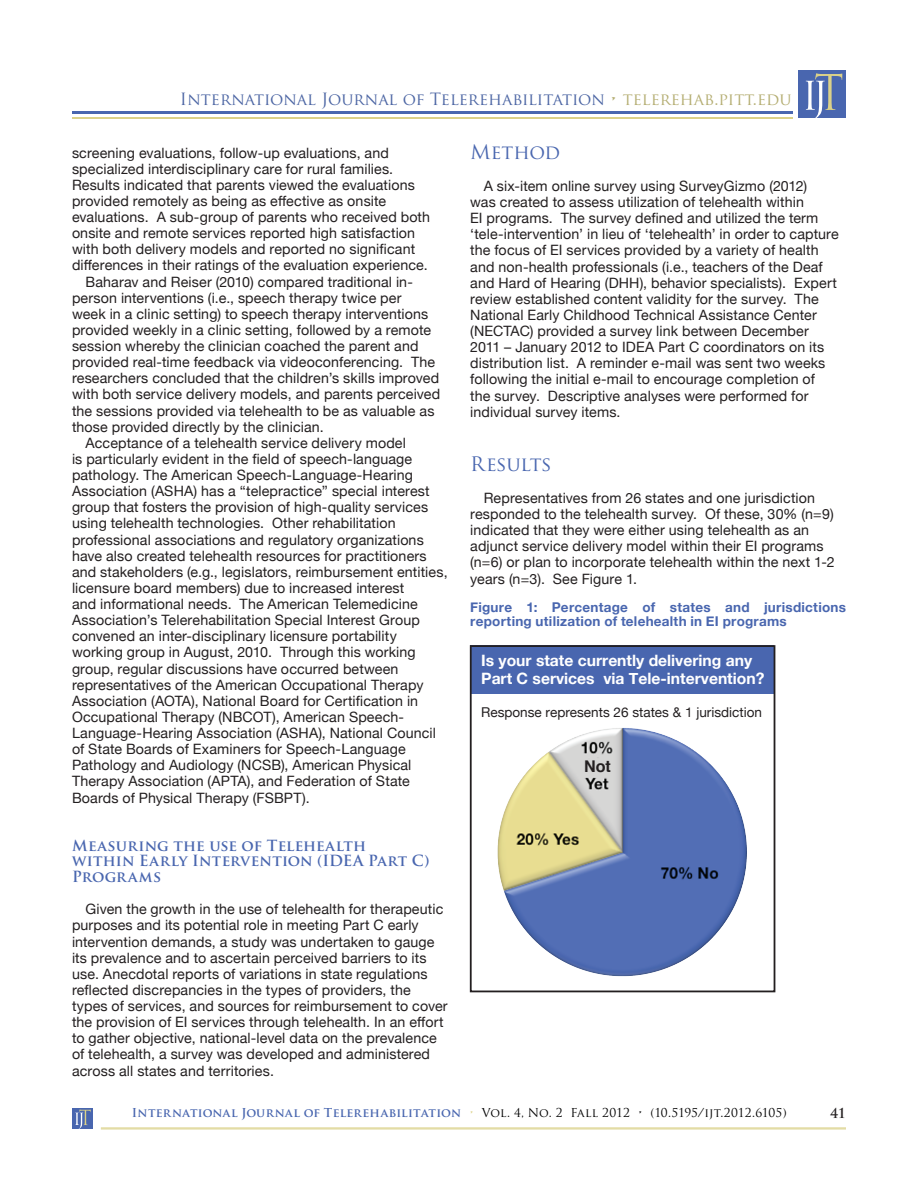
<style>
.page{position:relative;width:918px;height:1188px;background:#fff}
.page>*{position:absolute;margin:0;border:0;box-sizing:border-box;transform-origin:0 0}
.Paragraph_2{font:19.5px "Trajan Pro";letter-spacing:-.005em;color:#4966af}
.t1{font:16.5px "Trajan Pro";color:#4d66a4}
.t2{font:700 16.2px "Helvetica";color:#231f20}
.t3{font:700 15.6px/18.1px "Helvetica Neue";color:#fff}
.Heading_3{font:700 15px/15.8px "Trajan Pro";letter-spacing:.01em;color:#4966af}
.Paragraph_1{font:14.25px/16.2px "Helvetica Neue";letter-spacing:.01em;color:#231f20}
.Paragraph_3{font:700 13.5px/14.2px "Helvetica Neue";letter-spacing:.02em;color:#4966af}
.t4{font:13.5px "Helvetica Neue";color:#231f20}
.t5{font:700 13.5px "Trajan Pro";color:#231f20}
.t6{font:12px "Trajan Pro";letter-spacing:-.01em;color:#000}
.s1{font-weight:700;color:#b5ae73}
.s2{color:#b5ae73}
.s3{font-weight:700;color:#4966af}
.s4{color:#dbd189}
</style>
<div class="page">
<div style="left:798px;top:70px;width:48px;height:48px;background:#4966af"></div>
<svg style="left:806px;top:73px;width:36px;height:45px"></svg>
<hr style="left:72px;top:112px;width:720px;height:2px;background:#4966af">
<hr style="left:72px;top:117px;width:720px;height:1px;background:#dbd189">
<div style="left:72px;top:1108px;width:20px;height:21px;background:#4966af"></div>
<svg style="left:75px;top:1109px;width:16px;height:20px"></svg>
<hr style="left:101px;top:1128px;width:745px;height:1px;background:#dbd189">
<hr style="left:101px;top:1129px;width:745px;height:1px;background:#dbd189">
<img style="left:497px;top:728px;width:250px;height:249px">
<div style="left:471px;top:646px;width:303px;height:48px;background:#4966af"></div>
<div style="left:470px;top:645px;width:305px;height:347px;border:2px solid #231f20"></div>
<p class="t1" style="left:180px;top:88px;width:613px">International Journal of Telerehabilitation <span class="s1">•</span> <span class="s2">telerehab.pitt.edu</span></p>
<p class="Paragraph_1" style="left:72px;top:143px;width:360px">screening evaluations, follow-up evaluations, and specialized interdisciplinary care for rural families.<br>Results indicated that parents viewed the evaluations provided remotely as being as effective as onsite evaluations. A sub-group of parents who received both onsite and remote services reported high satisfaction with both delivery models and reported no significant differences in their ratings of the evaluation experience.</p>
<p class="Paragraph_1" style="left:72px;top:272px;width:370px;text-indent:14px">Baharav and Reiser (2010) compared traditional in&shy;person interventions (i.e., speech therapy twice per<br>week in a clinic setting) to speech therapy interventions provided weekly in a clinic setting, followed by a remote session whereby the clinician coached the parent and provided real-time feedback via videoconferencing. The researchers concluded that the children’s skills improved with both service delivery models, and parents perceived the sessions provided via telehealth to be as valuable as those provided directly by the clinician.</p>
<p class="Paragraph_1" style="left:72px;top:434px;width:377px;text-indent:14px">Acceptance of a telehealth service delivery model<br>is particularly evident in the field of speech-language pathology. The American Speech-Language-Hearing Association (ASHA) has a “telepractice” special interest group that fosters the provision of high-quality services using telehealth technologies. Other rehabilitation professional associations and regulatory organizations have also created telehealth resources for practitioners and stakeholders (e.g., legislators, reimbursement entities, licensure board members) due to increased interest<br>and informational needs. The American Telemedicine Association’s Telerehabilitation Special Interest Group convened an inter-disciplinary licensure portability working group in August, 2010. Through this working group, regular discussions have occurred between representatives of the American Occupational Therapy Association (AOTA), National Board for Certification in Occupational Therapy (NBCOT), American Speech-Language-Hearing Association (ASHA), National Council of State Boards of Examiners for Speech-Language Pathology and Audiology (NCSB), American Physical Therapy Association (APTA), and Federation of State Boards of Physical Therapy (FSBPT).</p>
<p class="Heading_3" style="left:72px;top:837px;width:359px">Measuring the use of Telehealth within Early Intervention (IDEA Part C)<br>Programs</p>
<p class="Paragraph_1" style="left:72px;top:900px;width:377px;text-indent:14px">Given the growth in the use of telehealth for therapeutic purposes and its potential role in meeting Part C early intervention demands, a study was undertaken to gauge its prevalence and to ascertain perceived barriers to its use. Anecdotal reports of variations in state regulations reflected discrepancies in the types of providers, the types of services, and sources for reimbursement to cover the provision of EI services through telehealth. In an effort to gather objective, national-level data on the prevalence of telehealth, a survey was developed and administered across all states and territories.</p>
<p class="Paragraph_2" style="left:470px;top:139px;width:92px">Method</p>
<p class="Paragraph_1" style="left:470px;top:177px;width:370px;text-indent:14px">A six-item online survey using SurveyGizmo (2012)<br>was created to assess utilization of telehealth within<br>EI programs. The survey defined and utilized the term ‘tele-intervention’ in lieu of ‘telehealth’ in order to capture the focus of EI services provided by a variety of health and non-health professionals (i.e., teachers of the Deaf and Hard of Hearing (DHH), behavior specialists). Expert review established content validity for the survey. The National Early Childhood Technical Assistance Center (NECTAC) provided a survey link between December 2011 – January 2012 to IDEA Part C coordinators on its distribution list. A reminder e-mail was sent two weeks following the initial e-mail to encourage completion of<br>the survey. Descriptive analyses were performed for individual survey items.</p>
<p class="Paragraph_2" style="left:470px;top:451px;width:83px">Results</p>
<p class="Paragraph_1" style="left:470px;top:489px;width:366px;text-indent:14px">Representatives from 26 states and one jurisdiction responded to the telehealth survey. Of these, 30% (n=9) indicated that they were either using telehealth as an adjunct service delivery model within their EI programs (n=6) or plan to incorporate telehealth within the next 1-2 years (n=3). See Figure 1.</p>
<p class="Paragraph_3" style="left:470px;top:599px;width:377px">Figure 1: Percentage of states and jurisdictions reporting utilization of telehealth in EI programs</p>
<p class="t3" style="left:481px;top:651px;width:285px">Is your state currently delivering any<br>Part C services via Tele-intervention?</p>
<p class="t4" style="left:481px;top:700px;width:282px">Response represents 26 states &amp; 1 jurisdiction</p>
<p class="t2" style="left:584px;top:753px;width:28px">Not</p>
<p class="t6" style="left:132px;top:1105px;width:656px"><span class="s3">International Journal of Telerehabilitation</span> <span class="s4">•</span> Vol. 4, No. 2 Fall 2012 • (10.5195/ijt.2012.6105)</p>
<p class="t5" style="left:830px;top:1105px;width:17px">41</p>
</div>
